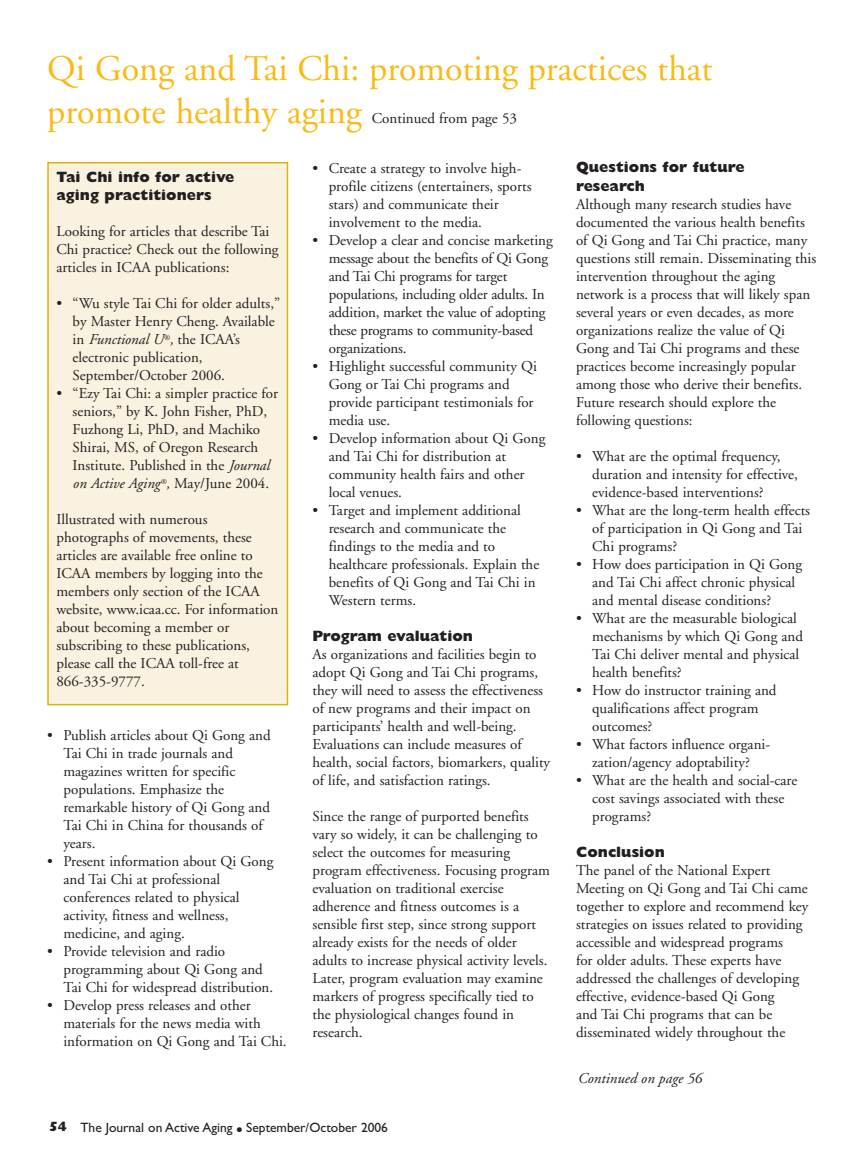
<style>
.page{position:relative;width:864px;height:1161px;background:#fff}
.page>*{position:absolute;margin:0;border:0;box-sizing:border-box;transform-origin:0 0}
.t1{font:36px/43.2px "Adobe Garamond";color:#f8bb16}
.t2{font:15px/18px "Adobe Garamond";color:#231f20}
.t3{font:800 15px/18.6px "Gill Sans";color:#231f20}
.t4{font:italic 15px "Adobe Garamond";color:#231f20}
.t5{font:13.5px "Gill Sans";color:#231f20}
.s1{font-style:italic}
.s2{font-weight:800}
</style>
<div class="page">
<div style="left:47px;top:162px;width:242px;height:544px;background:#faf2e1"></div>
<h1 class="t1" style="left:47px;top:50px;width:667px">Qi Gong and Tai Chi: promoting practices that promote healthy aging</h1>
<p class="t2" style="left:372px;top:111px;width:147px">Continued from page 53</p>
<p class="t3" style="left:56px;top:169px;width:179px">Tai Chi info for active aging practitioners</p>
<p class="t2" style="left:56px;top:224px;width:224px">Looking for articles that describe Tai<br>Chi practice? Check out the following articles in ICAA publications:</p>
<p class="t2" style="left:73px;top:296px;width:209px;text-indent:-16px">• “Wu style Tai Chi for older adults,” by Master Henry Cheng. Available in <span class="s1">Functional U</span><sup>®</sup><span class="s1">,</span> the ICAA’s electronic publication,<br>September/October 2006.</p>
<p class="t2" style="left:56px;top:386px;width:223px;text-align:center">• “Ezy Tai Chi: a simpler practice for seniors,” by K. John Fisher, PhD, Fuzhong Li, PhD, and Machiko Shirai, MS, of Oregon Research Institute. Published in the <span class="s1">Journal<br>on Active Aging</span><sup>®</sup><span class="s1">,</span> May/June 2004.</p>
<p class="t2" style="left:56px;top:512px;width:224px">Illustrated with numerous photographs of movements, these articles are available free online to<br>ICAA members by logging into the members only section of the ICAA website, www.icaa.cc. For information about becoming a member or subscribing to these publications, please call the ICAA toll-free at<br>866-335-9777.</p>
<p class="t2" style="left:63px;top:727px;width:209px;text-indent:-16px">• Publish articles about Qi Gong and<br>Tai Chi in trade journals and magazines written for specific populations. Emphasize the remarkable history of Qi Gong and<br>Tai Chi in China for thousands of years.</p>
<p class="t2" style="left:63px;top:853px;width:212px;text-indent:-16px">• Present information about Qi Gong and Tai Chi at professional conferences related to physical activity, fitness and wellness, medicine, and aging.</p>
<p class="t2" style="left:63px;top:943px;width:211px;text-indent:-16px">• Provide television and radio programming about Qi Gong and<br>Tai Chi for widespread distribution.</p>
<p class="t2" style="left:63px;top:997px;width:225px;text-indent:-16px">• Develop press releases and other materials for the news media with information on Qi Gong and Tai Chi.</p>
<p class="t2" style="left:329px;top:160px;width:204px;text-indent:-16px">• Create a strategy to involve high&shy;profile citizens (entertainers, sports stars) and communicate their involvement to the media.</p>
<p class="t2" style="left:329px;top:232px;width:226px;text-indent:-16px">• Develop a clear and concise marketing message about the benefits of Qi Gong and Tai Chi programs for target populations, including older adults. In addition, market the value of adopting these programs to community-based organizations.</p>
<p class="t2" style="left:329px;top:358px;width:210px;text-indent:-16px">• Highlight successful community Qi<br>Gong or Tai Chi programs and provide participant testimonials for media use.</p>
<p class="t2" style="left:329px;top:430px;width:218px;text-indent:-16px">• Develop information about Qi Gong and Tai Chi for distribution at community health fairs and other local venues.</p>
<p class="t2" style="left:329px;top:502px;width:212px;text-indent:-16px">• Target and implement additional research and communicate the findings to the media and to healthcare professionals. Explain the benefits of Qi Gong and Tai Chi in<br>Western terms.</p>
<p class="t3" style="left:313px;top:628px;width:162px">Program evaluation</p>
<p class="t2" style="left:313px;top:646px;width:239px">As organizations and facilities begin to adopt Qi Gong and Tai Chi programs, they will need to assess the effectiveness of new programs and their impact on participants’ health and well-being.<br>Evaluations can include measures of health, social factors, biomarkers, quality of life, and satisfaction ratings.</p>
<p class="t2" style="left:313px;top:808px;width:239px">Since the range of purported benefits vary so widely, it can be challenging to select the outcomes for measuring program effectiveness. Focusing program evaluation on traditional exercise adherence and fitness outcomes is a sensible first step, since strong support already exists for the needs of older adults to increase physical activity levels.<br>Later, program evaluation may examine markers of progress specifically tied to the physiological changes found in research.</p>
<p class="t5" style="left:49px;top:1123px;width:341px"><span class="s2">54</span> The Journal on Active Aging ● September/October 2006</p>
<p class="t3" style="left:576px;top:160px;width:170px">Questions for future research</p>
<p class="t2" style="left:576px;top:196px;width:242px">Although many research studies have documented the various health benefits of Qi Gong and Tai Chi practice, many questions still remain. Disseminating this intervention throughout the aging network is a process that will likely span several years or even decades, as more organizations realize the value of Qi Gong and Tai Chi programs and these practices become increasingly popular among those who derive their benefits.<br>Future research should explore the following questions:</p>
<p class="t2" style="left:592px;top:448px;width:207px;text-indent:-16px">• What are the optimal frequency, duration and intensity for effective, evidence-based interventions?</p>
<p class="t2" style="left:592px;top:502px;width:219px;text-indent:-16px">• What are the long-term health effects of participation in Qi Gong and Tai<br>Chi programs?</p>
<p class="t2" style="left:592px;top:556px;width:211px;text-indent:-16px">• How does participation in Qi Gong and Tai Chi affect chronic physical and mental disease conditions?</p>
<p class="t2" style="left:592px;top:610px;width:212px;text-indent:-16px">• What are the measurable biological mechanisms by which Qi Gong and<br>Tai Chi deliver mental and physical health benefits?</p>
<p class="t2" style="left:592px;top:682px;width:186px;text-indent:-16px">• How do instructor training and qualifications affect program outcomes?</p>
<p class="t2" style="left:576px;top:736px;width:196px;text-align:center">• What factors influence organi&shy;zation/agency adoptability?</p>
<p class="t2" style="left:592px;top:772px;width:207px;text-indent:-16px">• What are the health and social-care cost savings associated with these programs?</p>
<p class="t3" style="left:576px;top:844px;width:90px">Conclusion</p>
<p class="t2" style="left:576px;top:862px;width:234px">The panel of the National Expert Meeting on Qi Gong and Tai Chi came together to explore and recommend key strategies on issues related to providing accessible and widespread programs<br>for older adults. These experts have addressed the challenges of developing effective, evidence-based Qi Gong<br>and Tai Chi programs that can be disseminated widely throughout the</p>
<p class="t4" style="left:578px;top:1072px;width:126px">Continued on page 56</p>
</div>
